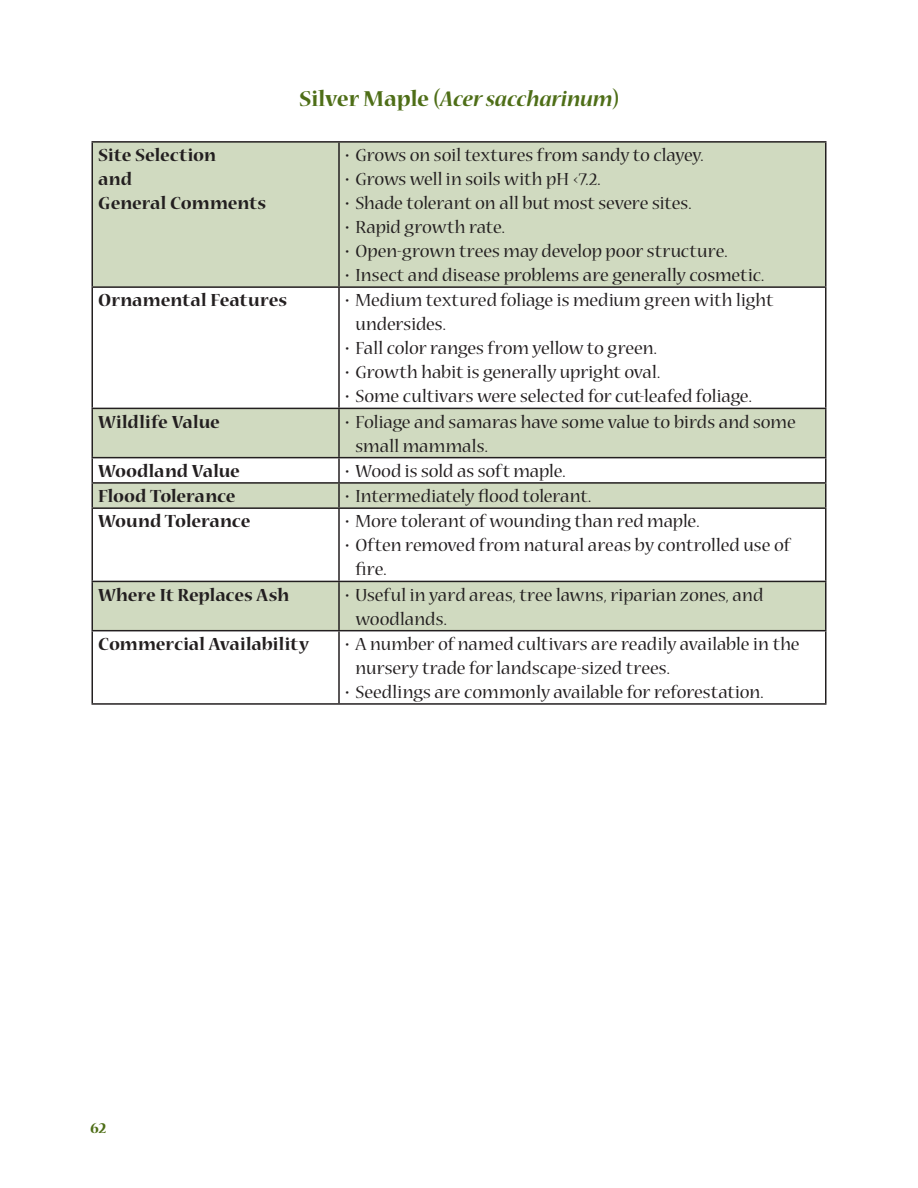
<style>
.page{position:relative;width:918px;height:1188px;background:#fff}
.page>*{position:absolute;margin:0;border:0;box-sizing:border-box;transform-origin:0 0}
.t1{font:italic 700 24px "Nueva Std";color:#4e6e17}
.t2{font:19.5px/24px "Nueva Std";color:#231f20}
.t3{font:700 19.5px/24px "Nueva Std";letter-spacing:-.005em;color:#231f20}
.t4{font:700 19.5px "Nueva Std";letter-spacing:.015em;color:#231f20}
.t5{font:700 16.5px "Nueva Std";color:#4e6e17}
.s1{font-style:normal}
</style>
<div class="page">
<svg style="left:93px;top:143px;width:732px;height:487px;fill:#d0dac0"></svg>
<hr style="left:92px;top:141px;width:247px;height:2px;background:#231f20">
<hr style="left:92px;top:143px;width:1px;height:143px;background:#231f20">
<hr style="left:339px;top:141px;width:487px;height:2px;background:#231f20">
<hr style="left:338px;top:143px;width:2px;height:143px;background:#231f20">
<hr style="left:825px;top:143px;width:1px;height:143px;background:#231f20">
<hr style="left:92px;top:286px;width:247px;height:2px;background:#231f20">
<hr style="left:92px;top:288px;width:1px;height:120px;background:#231f20">
<hr style="left:339px;top:286px;width:487px;height:2px;background:#231f20">
<hr style="left:338px;top:288px;width:2px;height:120px;background:#231f20">
<hr style="left:825px;top:288px;width:1px;height:120px;background:#231f20">
<hr style="left:92px;top:408px;width:247px;height:1px;background:#231f20">
<hr style="left:92px;top:409px;width:1px;height:48px;background:#231f20">
<hr style="left:339px;top:408px;width:487px;height:1px;background:#231f20">
<hr style="left:338px;top:409px;width:2px;height:48px;background:#231f20">
<hr style="left:825px;top:409px;width:1px;height:48px;background:#231f20">
<hr style="left:92px;top:457px;width:247px;height:1px;background:#231f20">
<hr style="left:339px;top:457px;width:487px;height:1px;background:#231f20">
<hr style="left:338px;top:458px;width:2px;height:24px;background:#231f20">
<hr style="left:92px;top:482px;width:247px;height:2px;background:#231f20">
<svg style="left:92px;top:458px;width:1px;height:49px"></svg>
<hr style="left:339px;top:482px;width:487px;height:2px;background:#231f20">
<hr style="left:338px;top:484px;width:2px;height:23px;background:#231f20">
<svg style="left:825px;top:458px;width:1px;height:49px"></svg>
<hr style="left:92px;top:507px;width:247px;height:2px;background:#231f20">
<hr style="left:92px;top:509px;width:1px;height:72px;background:#231f20">
<hr style="left:339px;top:507px;width:487px;height:2px;background:#231f20">
<hr style="left:338px;top:509px;width:2px;height:72px;background:#231f20">
<hr style="left:825px;top:509px;width:1px;height:72px;background:#231f20">
<hr style="left:92px;top:581px;width:247px;height:1px;background:#231f20">
<hr style="left:92px;top:582px;width:1px;height:48px;background:#231f20">
<hr style="left:339px;top:581px;width:487px;height:1px;background:#231f20">
<hr style="left:338px;top:582px;width:2px;height:48px;background:#231f20">
<hr style="left:825px;top:582px;width:1px;height:48px;background:#231f20">
<hr style="left:92px;top:630px;width:247px;height:1px;background:#231f20">
<hr style="left:92px;top:631px;width:1px;height:72px;background:#231f20">
<hr style="left:339px;top:630px;width:487px;height:1px;background:#231f20">
<hr style="left:338px;top:631px;width:2px;height:72px;background:#231f20">
<hr style="left:825px;top:631px;width:1px;height:72px;background:#231f20">
<hr style="left:92px;top:703px;width:247px;height:2px;background:#231f20">
<hr style="left:339px;top:703px;width:487px;height:2px;background:#231f20">
<p class="t1" style="left:299px;top:88px;width:321px"><span class="s1">Silver Maple (</span>Acer saccharinum<span class="s1">)</span></p>
<p class="t3" style="left:98px;top:144px;width:169px">Site Selection<br>and<br>General Comments</p>
<p class="t2" style="left:345px;top:144px;width:360px">• Grows on soil textures from sandy to clayey.</p>
<p class="t2" style="left:345px;top:168px;width:257px">• Grows well in soils with pH &lt;7.2.</p>
<p class="t2" style="left:345px;top:192px;width:348px">• Shade tolerant on all but most severe sites.</p>
<p class="t2" style="left:345px;top:216px;width:162px">• Rapid growth rate.</p>
<p class="t2" style="left:345px;top:240px;width:384px">• Open-grown trees may develop poor structure.</p>
<p class="t2" style="left:345px;top:264px;width:421px">• Insect and disease problems are generally cosmetic.</p>
<p class="t3" style="left:98px;top:289px;width:190px">Ornamental Features</p>
<p class="t2" style="left:356px;top:289px;width:419px;text-indent:-11px">• Medium textured foliage is medium green with light undersides.</p>
<p class="t2" style="left:345px;top:337px;width:313px">• Fall color ranges from yellow to green.</p>
<p class="t2" style="left:345px;top:361px;width:317px">• Growth habit is generally upright oval.</p>
<p class="t2" style="left:345px;top:385px;width:408px">• Some cultivars were selected for cut-leafed foliage.</p>
<p class="t4" style="left:98px;top:413px;width:123px">Wildlife Value</p>
<p class="t2" style="left:356px;top:411px;width:442px;text-indent:-11px">• Foliage and samaras have some value to birds and some small mammals.</p>
<p class="t3" style="left:98px;top:460px;width:143px">Woodland Value</p>
<p class="t2" style="left:345px;top:460px;width:222px">• Wood is sold as soft maple.</p>
<p class="t3" style="left:98px;top:485px;width:139px">Flood Tolerance</p>
<p class="t2" style="left:345px;top:485px;width:248px">• Intermediately flood tolerant.</p>
<p class="t3" style="left:98px;top:510px;width:154px">Wound Tolerance</p>
<p class="t2" style="left:345px;top:510px;width:356px">• More tolerant of wounding than red maple.</p>
<p class="t2" style="left:356px;top:534px;width:436px;text-indent:-11px">• Often removed from natural areas by controlled use of fire.</p>
<p class="t3" style="left:98px;top:584px;width:192px">Where It Replaces Ash</p>
<p class="t2" style="left:356px;top:584px;width:409px;text-indent:-11px">• Useful in yard areas, tree lawns, riparian zones, and woodlands.</p>
<p class="t3" style="left:98px;top:633px;width:212px">Commercial Availability</p>
<p class="t2" style="left:356px;top:633px;width:446px;text-indent:-11px">• A number of named cultivars are readily available in the nursery trade for landscape-sized trees.</p>
<p class="t2" style="left:345px;top:681px;width:420px">• Seedlings are commonly available for reforestation.</p>
<p class="t5" style="left:90px;top:1121px;width:18px">62</p>
</div>
